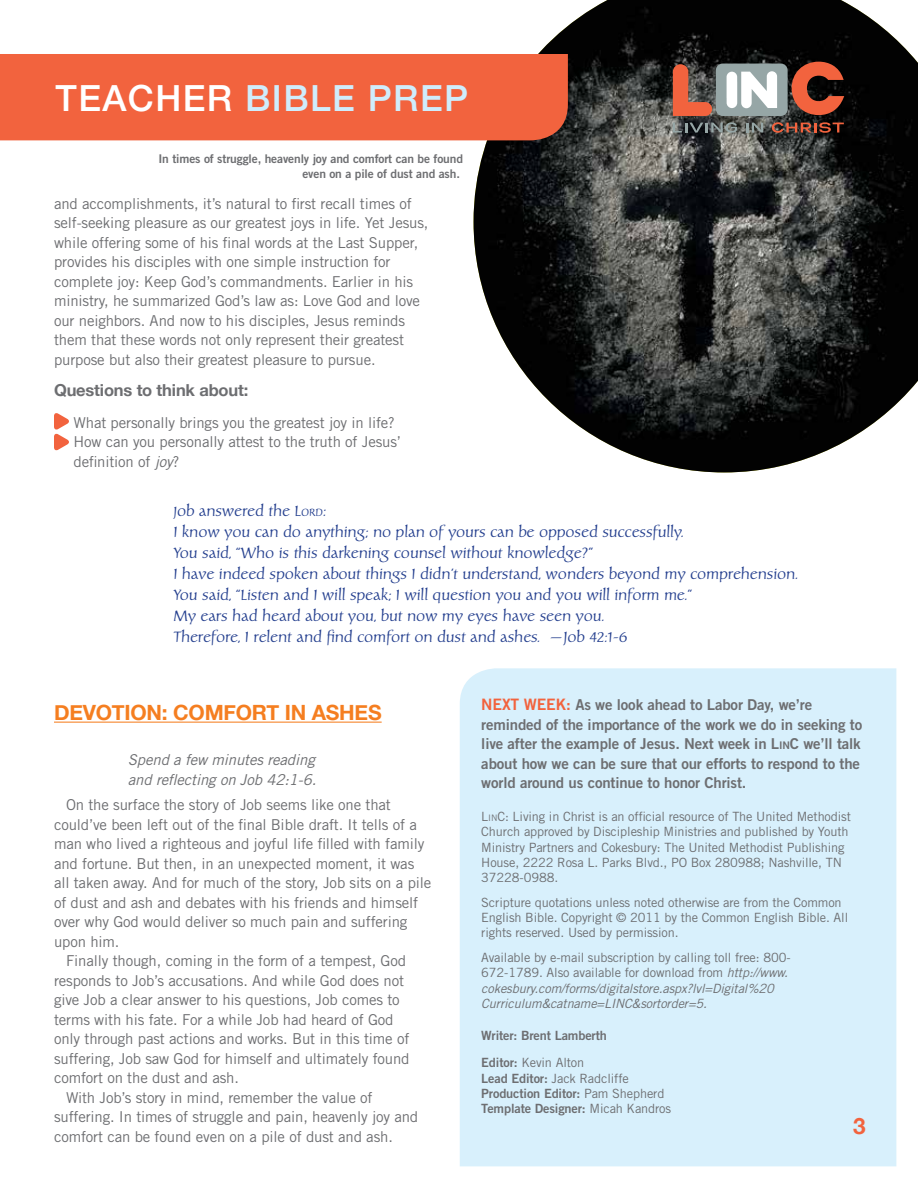
<style>
.page{position:relative;width:918px;height:1188px;background:#fff}
.page>*{position:absolute;margin:0;border:0;box-sizing:border-box;transform-origin:0 0}
.t1{font:500 36px "Helvetica Neue";letter-spacing:.04em;color:#cfedfc}
.t2{font:700 22.5px "Helvetica Neue";color:#f2633e}
.t3{font:700 21px "Helvetica Neue";letter-spacing:-.01em;color:#f57e20}
.t4{font:700 16.5px "Helvetica Neue";letter-spacing:-.01em;color:#6d6e71}
.t5{font:15px/19.5px "Trade Gothic LT Std";letter-spacing:-.01em;color:#6d6e71}
.t6{font:15px/21px "Carolina LT Std";letter-spacing:-.01em;color:#25408f}
.t7{font:15px/19.5px "Trade Gothic LT Std Bd 2";letter-spacing:-.01em;color:#6d6e71}
.t8{font:italic 15px/19.5px "Trade Gothic LT Std";letter-spacing:-.01em;color:#6d6e71}
.t9{font:12.75px/15.3px "Trade Gothic LT Std";letter-spacing:-.01em;color:#6d6e71}
.t10{font:italic 12.75px/15.3px "Trade Gothic LT Std";letter-spacing:-.01em;color:#6d6e71}
.t11{font:12.75px/15.3px "Trade Gothic LT Std Bd 2";letter-spacing:-.01em;color:#6d6e71}
.t12{font:12px/15px "Trade Gothic LT Std Bd 2";letter-spacing:-.01em;color:#6d6e71;text-align:right}
.s1{color:#fff}
.s2{font-style:italic}
.s3{font-size:13.5px}
.s4{font-style:inherit}
.s5{font-size:10.5px}
.s6{font-size:15.75px;color:#f2633e}
.s7{font-size:8.85px}
.s8{font-style:normal}
.s9{font-family:"Trade Gothic LT Std Bd 2"}
.s10{font-family:"Trade Gothic LT Std"}
</style>
<div class="page">
<img style="left:474px;top:0;width:444px;height:472px">
<div style="left:460px;top:668px;width:436px;height:498px;background:#d8f0fc"></div>
<div style="left:0;top:54px;width:568px;height:86px;background:#f2633e"></div>
<hr style="left:54px;top:722px;width:328px;height:1px;background:#f57e20">
<svg style="left:54px;top:413px;width:15px;height:38px"></svg>
<div style="left:716px;top:64px;width:72px;height:52px;background:#96a6a6;border-radius:7px"></div>
<svg style="left:673px;top:64px;width:39px;height:52px;background:#a15641"></svg>
<svg style="left:727px;top:71px;width:50px;height:37px"></svg>
<svg style="left:792px;top:62px;width:52px;height:53px;background:#8b3c27"></svg>
<svg style="left:673px;top:122px;width:64px;height:11px"></svg>
<svg style="left:746px;top:123px;width:17px;height:10px"></svg>
<svg style="left:772px;top:122px;width:72px;height:11px"></svg>
<h1 class="t1" style="left:56px;top:69px;width:414px"><span class="s1">TEACHER</span> BIBLE PREP</h1>
<p class="t12" style="left:158px;top:151px;width:306px">In times of struggle, heavenly joy and comfort can be found even on a pile of dust and ash.</p>
<p class="t5" style="left:54px;top:193px;width:376px">and accomplishments, it’s natural to first recall times of self-seeking pleasure as our greatest joys in life. Yet Jesus, while offering some of his final words at the Last Supper, provides his disciples with one simple instruction for complete joy: Keep God’s commandments. Earlier in his ministry, he summarized God’s law as: Love God and love our neighbors. And now to his disciples, Jesus reminds them that these words not only represent their greatest purpose but also their greatest pleasure to pursue.</p>
<p class="t4" style="left:54px;top:378px;width:196px">Questions to think about:</p>
<p class="t5" style="left:74px;top:413px;width:329px">What personally brings you the greatest joy in life?<br>How can you personally attest to the truth of Jesus’ definition of <span class="s2">joy</span>?</p>
<p class="t6" style="left:173px;top:501px;width:627px"><span class="s3">J</span>ob answered the <span class="s4">L</span><span class="s5">ord</span>:<br>I know you can do anything; no plan of yours can be opposed successfully.<br>You said, “Who is this darkening counsel without knowledge?”<br>I have indeed spoken about things I didn’t understand, wonders beyond my comprehension.<br>You said, “Listen and I will speak; I will question you and you will inform me.”<br>My ears had heard about you, but now my eyes have seen you.<br>Therefore, I relent and find comfort on dust and ashes. —Job 42:1-6</p>
<h3 class="t3" style="left:54px;top:696px;width:329px">DEVOTION: COMFORT IN ASHES</h3>
<p class="t8" style="left:128px;top:750px;width:190px">Spend a few minutes reading and reflecting on Job 42:1-6.</p>
<p class="t5" style="left:66px;top:795px;width:326px">On the surface the story of Job seems like one that</p>
<p class="t5" style="left:54px;top:814px;width:364px">could’ve been left out of the final Bible draft. It tells of a</p>
<p class="t5" style="left:54px;top:834px;width:372px">man who lived a righteous and joyful life filled with family</p>
<p class="t5" style="left:54px;top:853px;width:362px">and fortune. But then, in an unexpected moment, it was</p>
<p class="t5" style="left:54px;top:873px;width:379px">all taken away. And for much of the story, Job sits on a pile</p>
<p class="t5" style="left:54px;top:892px;width:366px">of dust and ash and debates with his friends and himself</p>
<p class="t5" style="left:54px;top:912px;width:355px">over why God would deliver so much pain and suffering</p>
<p class="t5" style="left:54px;top:931px;width:67px">upon him.</p>
<p class="t5" style="left:66px;top:951px;width:342px">Finally though, coming in the form of a tempest, God</p>
<p class="t5" style="left:54px;top:970px;width:352px">responds to Job’s accusations. And while God does not</p>
<p class="t5" style="left:54px;top:990px;width:347px">give Job a clear answer to his questions, Job comes to</p>
<p class="t5" style="left:54px;top:1009px;width:341px">terms with his fate. For a while Job had heard of God</p>
<p class="t5" style="left:54px;top:1029px;width:357px">only through past actions and works. But in this time of</p>
<p class="t5" style="left:54px;top:1048px;width:357px">suffering, Job saw God for himself and ultimately found</p>
<p class="t5" style="left:54px;top:1068px;width:187px">comfort on the dust and ash.</p>
<p class="t5" style="left:66px;top:1087px;width:308px">With Job’s story in mind, remember the value of</p>
<p class="t5" style="left:54px;top:1107px;width:366px">suffering. In times of struggle and pain, heavenly joy and</p>
<p class="t5" style="left:54px;top:1126px;width:340px">comfort can be found even on a pile of dust and ash.</p>
<p class="t7" style="left:481px;top:695px;width:382px"><span class="s6">NEXT WEEK:</span> As we look ahead to Labor Day, we’re reminded of the importance of the work we do in seeking to live after the example of Jesus. Next week in <span class="s4">L</span><span class="s5">in</span><span class="s4">C</span> we’ll talk about how we can be sure that our efforts to respond to the world around us continue to honor Christ.</p>
<p class="t9" style="left:481px;top:809px;width:371px"><span class="s4">L</span><span class="s7">in</span><span class="s4">C</span>: Living in Christ is an official resource of The United Methodist Church approved by Discipleship Ministries and published by Youth Ministry Partners and Cokesbury: The United Methodist Publishing House, 2222 Rosa L. Parks Blvd., PO Box 280988; Nashville, TN 37228-0988.</p>
<p class="t9" style="left:481px;top:894px;width:368px">Scripture quotations unless noted otherwise are from the Common<br>English Bible. Copyright © 2011 by the Common English Bible. All rights reserved. Used by permission.</p>
<p class="t10" style="left:481px;top:950px;width:311px"><span class="s8">Available by e-mail subscription by calling toll free: 800- 672-1789. Also available for download from</span> http://www. cokesbury.com/forms/digitalstore.aspx?lvl=Digital%20<br>Curriculum&amp;catname=LINC&amp;sortorder=5.</p>
<p class="t11" style="left:481px;top:1028px;width:127px">Writer: Brent Lamberth</p>
<p class="t9" style="left:481px;top:1055px;width:149px"><span class="s9">Editor:</span> Kevin Alton<br><span class="s9">Lead Editor:</span> Jack Radcliffe</p>
<p class="t11" style="left:481px;top:1085px;width:191px">Production Editor: <span class="s10">Pam Shepherd<br></span>Template Designer: <span class="s10">Micah Kandros</span></p>
<h2 class="t2" style="left:853px;top:1108px;width:14px">3</h2>
</div>
